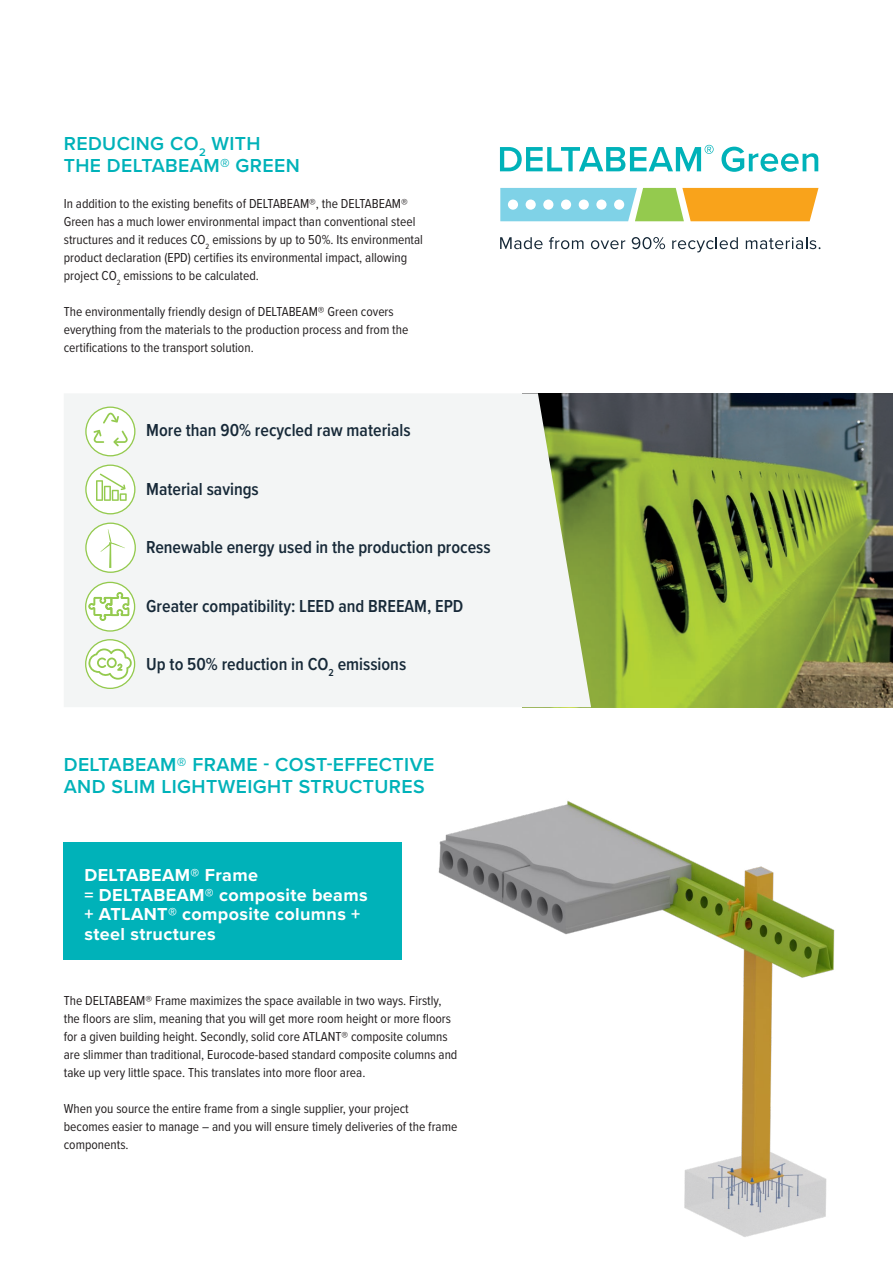
<style>
.page{position:relative;width:893px;height:1263px;background:#fff}
.page>*{position:absolute;margin:0;border:0;box-sizing:border-box;transform-origin:0 0}
.t1{font:600 19.5px/22.5px "Proxima Nova";letter-spacing:.02em;color:#00b2b9}
.t2{font:600 18px "Proxima Nova Cond";color:#172938}
.t3{font:700 18px/19.5px "Proxima Nova";letter-spacing:.02em;color:#fff}
.t4{font:13.5px/18px "Proxima Nova Cond";color:#231f20}
</style>
<div class="page">
<img style="left:591px;top:393px;width:302px;height:314px">
<div style="left:64px;top:842px;width:338px;height:118px;background:#00b2b9"></div>
<div style="left:64px;top:393px;width:527px;height:314px;background:#f3f5f5"></div>
<img style="left:438px;top:801px;width:397px;height:436px">
<div style="left:86px;top:640px;width:49px;height:48px;background:#fff;border-radius:50%"></div>
<div style="left:85px;top:639px;width:50px;height:50px;border:1px solid #94ca4e;border-radius:50%"></div>
<svg style="left:88px;top:648px;width:44px;height:32px"></svg>
<div style="left:86px;top:407px;width:49px;height:49px;background:#fff;border-radius:50%"></div>
<div style="left:85px;top:406px;width:50px;height:50px;border:1px solid #94ca4e;border-radius:50%"></div>
<svg style="left:113px;top:430px;width:15px;height:16px"></svg>
<svg style="left:93px;top:430px;width:11px;height:13px"></svg>
<svg style="left:103px;top:413px;width:16px;height:10px"></svg>
<div style="left:86px;top:465px;width:49px;height:49px;background:#fff;border-radius:50%"></div>
<div style="left:85px;top:464px;width:50px;height:50px;border:1px solid #94ca4e;border-radius:50%"></div>
<svg style="left:96px;top:474px;width:31px;height:27px"></svg>
<div style="left:86px;top:523px;width:49px;height:49px;background:#fff;border-radius:50%"></div>
<div style="left:85px;top:522px;width:51px;height:51px;border:1px solid #94ca4e;border-radius:50%"></div>
<svg style="left:101px;top:529px;width:24px;height:39px"></svg>
<svg style="left:86px;top:582px;width:49px;height:49px"></svg>
<div style="left:85px;top:582px;width:50px;height:50px;border:1px solid #94ca4e;border-radius:50%"></div>
<svg style="left:89px;top:592px;width:40px;height:29px"></svg>
<svg style="left:500px;top:145px;width:214px;height:26px"></svg>
<svg style="left:721px;top:147px;width:97px;height:25px"></svg>
<svg style="left:500px;top:237px;width:43px;height:12px"></svg>
<svg style="left:549px;top:237px;width:34px;height:12px"></svg>
<svg style="left:591px;top:240px;width:34px;height:9px"></svg>
<svg style="left:632px;top:237px;width:33px;height:12px"></svg>
<svg style="left:672px;top:237px;width:66px;height:15px"></svg>
<svg style="left:746px;top:237px;width:74px;height:12px"></svg>
<svg style="left:500px;top:188px;width:318px;height:33px"></svg>
<h1 class="t1" style="left:64px;top:131px;width:238px">REDUCING CO<sub>2</sub> WITH<br>THE DELTABEAM® GREEN</h1>
<p class="t4" style="left:64px;top:194px;width:361px">In addition to the existing benefits of DELTABEAM®, the DELTABEAM® Green has a much lower environmental impact than conventional steel structures and it reduces CO<sub>2</sub> emissions by up to 50%. Its environmental product declaration (EPD) certifies its environmental impact, allowing project CO<sub>2</sub> emissions to be calculated.</p>
<p class="t4" style="left:64px;top:302px;width:346px">The environmentally friendly design of DELTABEAM® Green covers everything from the materials to the production process and from the certifications to the transport solution.</p>
<h2 class="t2" style="left:146px;top:417px;width:266px">More than 90% recycled raw materials</h2>
<h2 class="t2" style="left:146px;top:475px;width:114px">Material savings</h2>
<h2 class="t2" style="left:146px;top:534px;width:346px">Renewable energy used in the production process</h2>
<h2 class="t2" style="left:146px;top:592px;width:319px">Greater compatibility: LEED and BREEAM, EPD</h2>
<h2 class="t2" style="left:146px;top:651px;width:261px">Up to 50% reduction in CO<sub>2</sub> emissions</h2>
<h1 class="t1" style="left:64px;top:752px;width:372px">DELTABEAM® FRAME - COST-EFFECTIVE<br>AND SLIM LIGHTWEIGHT STRUCTURES</h1>
<h2 class="t3" style="left:84px;top:865px;width:285px">DELTABEAM® Frame<br>= DELTABEAM® composite beams + ATLANT® composite columns + steel structures</h2>
<p class="t4" style="left:64px;top:991px;width:395px">The DELTABEAM® Frame maximizes the space available in two ways. Firstly, the floors are slim, meaning that you will get more room height or more floors for a given building height. Secondly, solid core ATLANT® composite columns are slimmer than traditional, Eurocode-based standard composite columns and take up very little space. This translates into more floor area.</p>
<p class="t4" style="left:64px;top:1099px;width:395px">When you source the entire frame from a single supplier, your project becomes easier to manage – and you will ensure timely deliveries of the frame components.</p>
</div>
